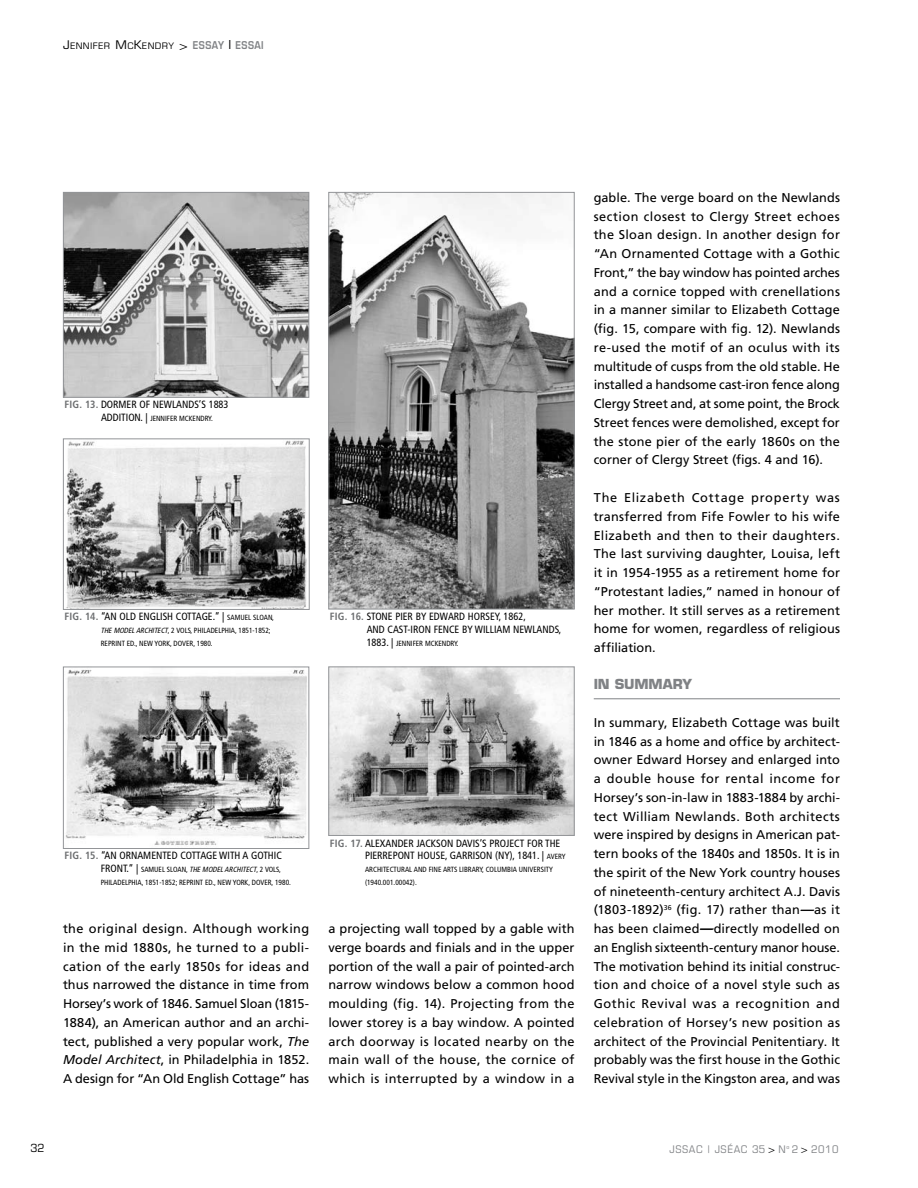
<style>
.page{position:relative;width:918px;height:1188px;background:#fff}
.page>*{position:absolute;margin:0;border:0;box-sizing:border-box;transform-origin:0 0}
.t1{font:700 13.5px "Eurostile";letter-spacing:-.01em;color:#808285}
.t2{font:12.75px/18.8px "Frutiger";letter-spacing:.005em;color:#000;text-align:justify}
.t3{font:condensed 11.25px "Eurostile";color:#000;scale:1.1 1}
.t4{font:condensed 10.5px/12.8px "Frutiger";color:#000}
.t5{font:condensed 10.5px "Eurostile";letter-spacing:.05em;color:#808285;scale:1.1 1}
.t6{font:condensed 9px "Eurostile";letter-spacing:.035em;color:#000;scale:1.2 1}
.t7{font:condensed 7.5px/12.8px "Frutiger";color:#000}
.s1{font-size:12px}
.s2{font-weight:600;font-stretch:normal;font-size:10.5px;color:#808285}
.s3{font-weight:600;font-stretch:normal;font-size:12px}
.s4{font-weight:700;color:#6d6f71}
.s5{font-size:10.5px}
.s6{font-size:7.5px}
.s7{font-style:italic}
.s8{color:#000}
</style>
<div class="page">
<hr style="left:594px;top:698px;width:246px;height:1px;background:#808285">
<svg style="left:801px;top:910px;width:13px;height:1px"></svg>
<svg style="left:700px;top:929px;width:14px;height:1px"></svg>
<img style="left:65px;top:194px;width:242px;height:202px">
<div style="left:63px;top:192px;width:246px;height:206px;border:1px solid #939598"></div>
<img style="left:65px;top:669px;width:242px;height:176px">
<div style="left:63px;top:667px;width:246px;height:182px;border:1px solid #939598"></div>
<img style="left:330px;top:669px;width:243px;height:165px">
<div style="left:328px;top:667px;width:247px;height:169px;border:1px solid #939598"></div>
<img style="left:66px;top:440px;width:241px;height:168px">
<div style="left:63px;top:438px;width:247px;height:172px;border:1px solid #939598"></div>
<img style="left:330px;top:194px;width:243px;height:413px">
<div style="left:328px;top:192px;width:247px;height:417px;border:1px solid #939598"></div>
<p class="t6" style="left:63px;top:40px;width:165px"><span class="s1">J</span>ENNIFER <span class="s1">M</span>C<span class="s1">K</span>ENDRY <span class="s1">&gt;</span> <span class="s2">ESSAY</span> <span class="s3">|</span> <span class="s2">ESSAI</span></p>
<p class="t4" style="left:64px;top:398px;width:165px"><span class="s4">FIG. 13.</span> DORMER OF NEWLANDS’S 1883</p>
<p class="t7" style="left:101px;top:412px;width:113px"><span class="s5">ADDITION. |</span> JENNIFER MCKENDRY.</p>
<p class="t4" style="left:64px;top:610px;width:211px"><span class="s4">FIG. 14.</span> “AN OLD ENGLISH COTTAGE.” | <span class="s6">SAMUEL SLOAN,</span></p>
<p class="t7" style="left:101px;top:624px;width:171px"><span class="s7">THEMODELARCHITECT</span>, 2 VOLS, PHILADELPHIA, 1851-1852;<br>REPRINT ED., NEW YORK, DOVER, 1980.</p>
<p class="t4" style="left:367px;top:610px;width:196px;text-indent:-37px"><span class="s4">FIG. 16.</span> STONE PIER BY EDWARD HORSEY, 1862,<br>AND CAST-IRON FENCE BY WILLIAM NEWLANDS,</p>
<p class="t7" style="left:367px;top:637px;width:94px"><span class="s5">1883. |</span> JENNIFER MCKENDRY.</p>
<p class="t4" style="left:64px;top:849px;width:219px"><span class="s4">FIG. 15.</span> “AN ORNAMENTED COTTAGE WITH A GOTHIC</p>
<p class="t7" style="left:101px;top:863px;width:192px"><span class="s5">FR ONT.” |</span> SAMU EL SLOAN, <span class="s7">THEMODELARCHITECT</span>, 2 VOLS,<br>PHILADELPHIA, 1851-1852; REPRINT ED., NEW YORK, DOVER, 1980.</p>
<p class="t4" style="left:365px;top:837px;width:202px;text-indent:-35px"><span class="s4">FIG. 17.</span> ALEXANDER JACKSON DAVIS’S PROJECT FOR THE<br>PIERREPONT HOUSE, GARRISON (NY), 1841. | <span class="s6">AVERY</span></p>
<p class="t7" style="left:365px;top:863px;width:189px">ARCHITECTURAL AND FINE ARTS LIBRARY, COLUMBIA UNIVERSITY (1940.001.00042).</p>
<p class="t2" style="left:63px;top:919px;width:248px">the original design. Although working in the mid 1880s, he turned to a publi&shy;cation of the early 1850s for ideas and thus narrowed the distance in time from Horsey’s work of 1846. Samuel Sloan (1815- 1884), an American author and an archi&shy;tect, published a very popular work, <span class="s7">The Model Architect</span>, in Philadelphia in 1852.<br>A design for “An Old English Cottage” has</p>
<p class="t2" style="left:328px;top:919px;width:248px">a projecting wall topped by a gable with verge boards and finials and in the upper portion of the wall a pair of pointed-arch narrow windows below a common hood moulding (fig. 14). Projecting from the lower storey is a bay window. A pointed arch doorway is located nearby on the main wall of the house, the cornice of which is interrupted by a window in a</p>
<p class="t2" style="left:594px;top:188px;width:248px">gable. The verge board on the Newlands section closest to Clergy Street echoes the Sloan design. In another design for “An Ornamented Cottage with a Gothic Front,” the bay window has pointed arches and a cornice topped with crenellations in a manner similar to Elizabeth Cottage (fig. 15, compare with fig. 12). Newlands re-used the motif of an oculus with its multitude of cusps from the old stable. He installed a handsome cast-iron fence along Clergy Street and, at some point, the Brock Street fences were demolished, except for the stone pier of the early 1860s on the corner of Clergy Street (figs. 4 and 16).</p>
<p class="t2" style="left:594px;top:488px;width:248px">The Elizabeth Cottage property was transferred from Fife Fowler to his wife Elizabeth and then to their daughters.<br>The last surviving daughter, Louisa, left it in 1954-1955 as a retirement home for “Protestant ladies,” named in honour of her mother. It still serves as a retirement home for women, regardless of religious affiliation.</p>
<p class="t1" style="left:594px;top:676px;width:100px">IN SUMMARY</p>
<p class="t2" style="left:594px;top:713px;width:248px">In summary, Elizabeth Cottage was built in 1846 as a home and office by architect&shy;owner Edward Horsey and enlarged into a double house for rental income for Horsey’s son-in-law in 1883-1884 by archi&shy;tect William Newlands. Both architects were inspired by designs in American pat&shy;tern books of the 1840s and 1850s. It is in the spirit of the New York country houses of nineteenth-century architect A.J. Davis (1803-1892)<sup>36</sup> (fig. 17) rather than—as it has been claimed—directly modelled on an English sixteenth-century manor house.<br>The motivation behind its initial construc&shy;tion and choice of a novel style such as Gothic Revival was a recognition and celebration of Horsey’s new position as architect of the Provincial Penitentiary. It probably was the first house in the Gothic Revival style in the Kingston area, and was</p>
<p class="t3" style="left:31px;top:1142px;width:14px">32</p>
<p class="t5" style="left:669px;top:1142px;width:155px">JSSAC | JSÉAC 35 <span class="s8">&gt;</span> N<sup>o</sup> 2 <span class="s8">&gt;</span> 2010</p>
</div>
